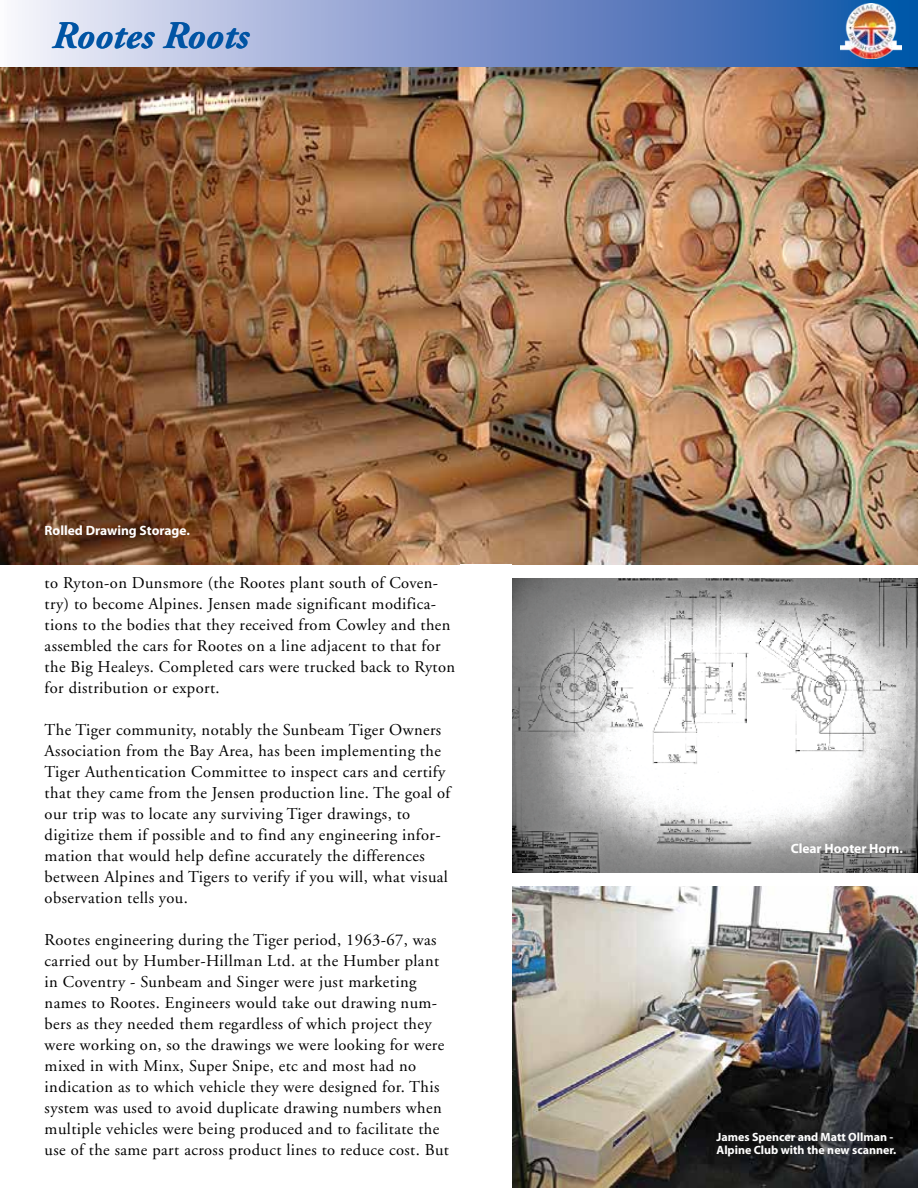
<style>
.page{position:relative;width:918px;height:1188px;background:#fff}
.page>*{position:absolute;margin:0;border:0;box-sizing:border-box;transform-origin:0 0}
.t1{font:italic 700 39px "Adobe Garamond Pro";color:#0054a4}
.t2{font:16.5px/21px "Adobe Garamond";letter-spacing:.025em;color:#000}
.t3{font:700 13.5px "Myriad";color:#fff}
.t4{font:700 12px/13.5px "Myriad";color:#fff}
</style>
<div class="page">
<img style="left:512px;top:578px;width:406px;height:295px">
<img style="left:0;top:67px;width:918px;height:498px">
<svg style="left:18px;top:0;width:900px;height:67px;background:#849cce"></svg>
<img style="left:841px;top:4px;width:60px;height:54px">
<img style="left:512px;top:886px;width:406px;height:301px">
<h1 class="t1" style="left:52px;top:13px;width:198px">Rootes Roots</h1>
<p class="t3" style="left:45px;top:524px;width:147px">Rolled Drawing Storage.</p>
<p class="t2" style="left:45px;top:573px;width:412px">to Ryton-on Dunsmore (the Rootes plant south of Coven&shy;try) to become Alpines. Jensen made significant modifica&shy;tions to the bodies that they received from Cowley and then assembled the cars for Rootes on a line adjacent to that for the Big Healeys. Completed cars were trucked back to Ryton for distribution or export.</p>
<p class="t2" style="left:45px;top:720px;width:407px">The Tiger community, notably the Sunbeam Tiger Owners Association from the Bay Area, has been implementing the Tiger Authentication Committee to inspect cars and certify that they came from the Jensen production line. The goal of our trip was to locate any surviving Tiger drawings, to digitize them if possible and to find any engineering infor&shy;mation that would help define accurately the differences between Alpines and Tigers to verify if you will, what visual observation tells you.</p>
<p class="t2" style="left:45px;top:930px;width:406px">Rootes engineering during the Tiger period, 1963-67, was carried out by Humber-Hillman Ltd. at the Humber plant in Coventry - Sunbeam and Singer were just marketing names to Rootes. Engineers would take out drawing num&shy;bers as they needed them regardless of which project they were working on, so the drawings we were looking for were mixed in with Minx, Super Snipe, etc and most had no indication as to which vehicle they were designed for. This system was used to avoid duplicate drawing numbers when multiple vehicles were being produced and to facilitate the use of the same part across product lines to reduce cost. But</p>
<p class="t3" style="left:791px;top:841px;width:114px">Clear Hooter Horn.</p>
<p class="t4" style="left:717px;top:1130px;width:181px">James Spencer and Matt Ollman -<br>Alpine Club with the new scanner.</p>
</div>
